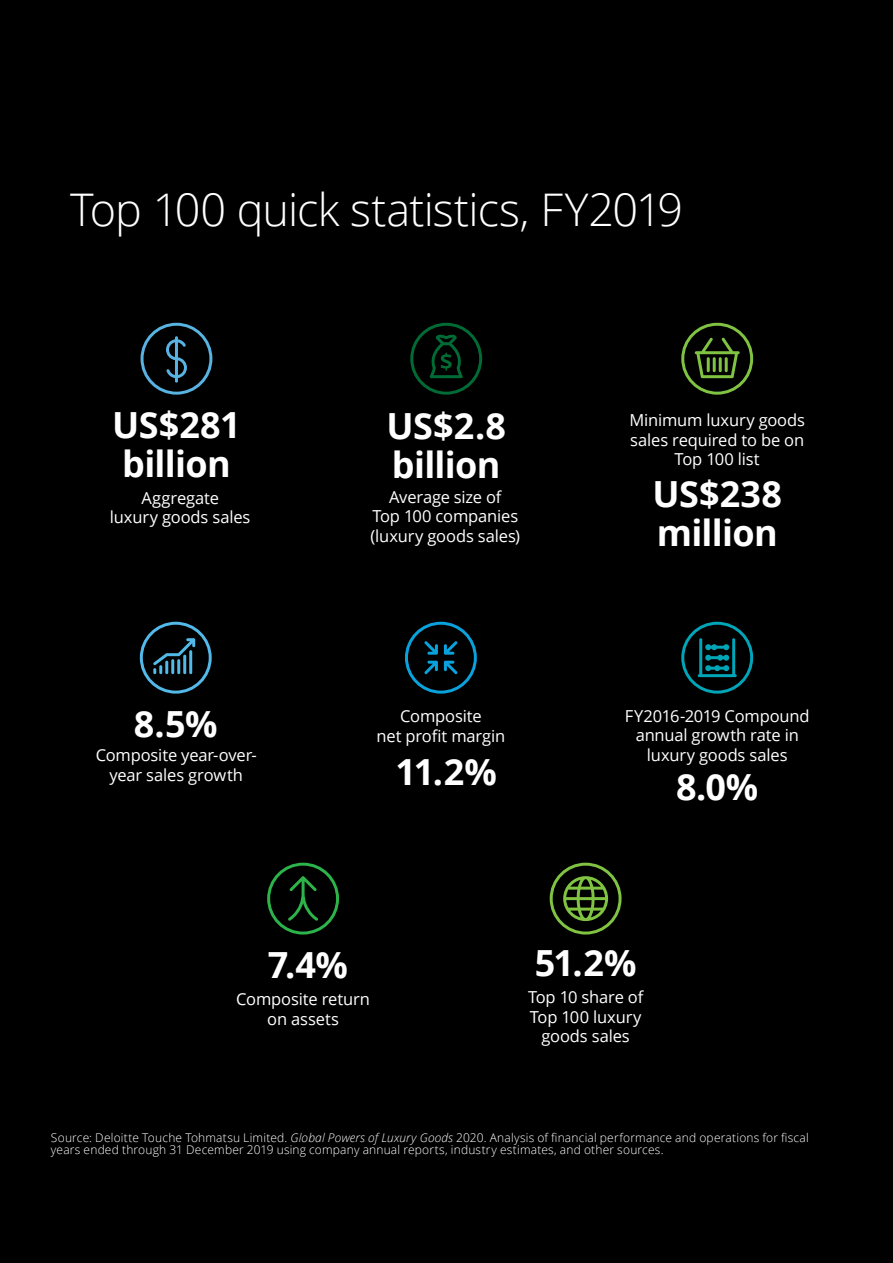
<style>
.page{position:relative;width:893px;height:1263px;background:#000}
.page>*{position:absolute;margin:0;border:0;box-sizing:border-box;transform-origin:0 0}
.t1{font:300 45px "Open Sans";letter-spacing:-.02em;color:#fff}
.t2{font:700 36px/39px "Open Sans";letter-spacing:-.02em;color:#fff}
.t3{font:16.5px/19.5px "Open Sans";letter-spacing:-.01em;color:#fff;text-align:center}
.t4{font:300 12px/12px "Open Sans";letter-spacing:.015em;color:#fff}
.s1{font-style:italic}
</style>
<div class="page">
<svg style="left:140px;top:622px;width:72px;height:72px"></svg>
<svg style="left:681px;top:622px;width:72px;height:72px"></svg>
<svg style="left:550px;top:863px;width:72px;height:71px"></svg>
<svg style="left:405px;top:622px;width:72px;height:72px"></svg>
<svg style="left:141px;top:323px;width:71px;height:72px"></svg>
<svg style="left:267px;top:863px;width:72px;height:71px"></svg>
<svg style="left:410px;top:323px;width:72px;height:72px"></svg>
<svg style="left:681px;top:323px;width:72px;height:72px"></svg>
<h1 class="t1" style="left:70px;top:179px;width:614px">Top 100 quick statistics, FY2019</h1>
<h2 class="t2" style="left:112px;top:404px;width:130px">US$281 billion</h2>
<p class="t3" style="left:110px;top:487px;width:142px">Aggregate<br>luxury goods sales</p>
<h2 class="t2" style="left:134px;top:704px;width:85px">8.5%</h2>
<h2 class="t2" style="left:386px;top:406px;width:121px">US$2.8 billion</h2>
<p class="t3" style="left:370px;top:487px;width:151px">Average size of<br>Top 100 companies (luxury goods sales)</p>
<p class="t3" style="left:376px;top:706px;width:130px">Composite<br>net profit margin</p>
<p class="t3" style="left:629px;top:410px;width:177px">Minimum luxury goods sales required to be on<br>Top 100 list</p>
<h2 class="t2" style="left:652px;top:473px;width:131px">US$238 million</h2>
<p class="t3" style="left:625px;top:706px;width:186px">FY2016-2019 Compound annual growth rate in</p>
<p class="t3" style="left:96px;top:745px;width:163px">Composite year-over-</p>
<p class="t3" style="left:647px;top:745px;width:142px">luxury goods sales</p>
<p class="t3" style="left:109px;top:765px;width:135px">year sales growth</p>
<h2 class="t2" style="left:396px;top:752px;width:103px">11.2%</h2>
<h2 class="t2" style="left:676px;top:766px;width:84px">8.0%</h2>
<h2 class="t2" style="left:268px;top:944px;width:81px">7.4%</h2>
<p class="t3" style="left:236px;top:989px;width:135px">Composite return on assets</p>
<h2 class="t2" style="left:535px;top:942px;width:103px">51.2%</h2>
<p class="t3" style="left:528px;top:987px;width:117px">Top 10 share of<br>Top 100 luxury goods sales</p>
<p class="t4" style="left:51px;top:1132px;width:759px">Source: Deloitte Touche Tohmatsu Limited. <span class="s1">Global Powers of Luxury Goods</span> 2020. Analysis of financial performance and operations for fiscal years ended through 31 December 2019 using company annual reports, industry estimates, and other sources.</p>
</div>
